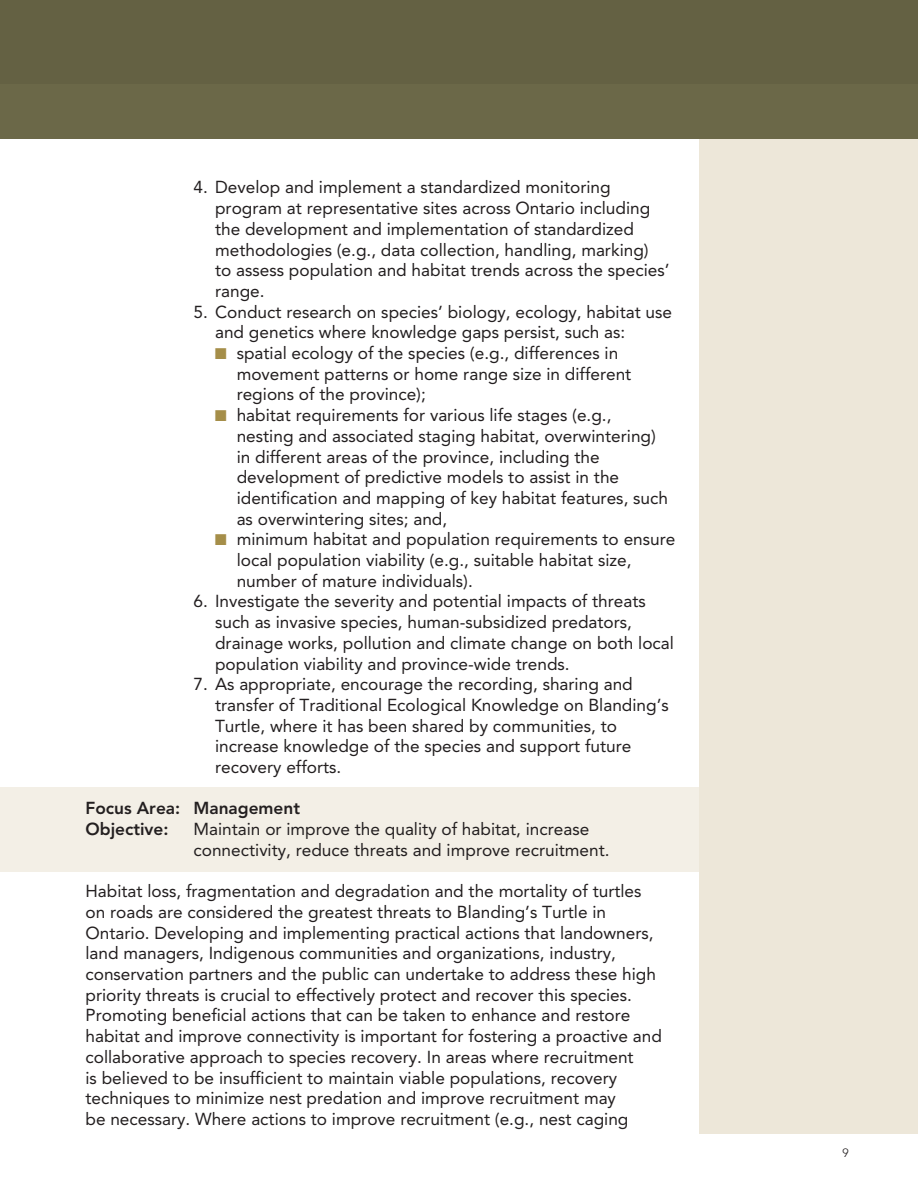
<style>
.page{position:relative;width:918px;height:1188px;background:#fff}
.page>*{position:absolute;margin:0;border:0;box-sizing:border-box;transform-origin:0 0}
.t1{font:17.25px/20.7px "Avenir LT Std";color:#231f20}
.t2{font:800 17.25px "Avenir LT Std";color:#231f20}
.t3{font:300 12px "Avenir LT Std";color:#231f20}
.s1{font-family:"Monotype Sorts";font-size:15px;color:#a58e49}
</style>
<div class="page">
<div style="left:0;top:787px;width:699px;height:85px;background:#f3efe6"></div>
<div style="left:699px;top:134px;width:219px;height:1000px;background:#ede7d9"></div>
<div style="left:0;top:0;width:918px;height:138px;background:#646143"></div>
<div style="left:1px;top:84px;width:917px;height:54px;background:#6d6a4a"></div>
<p class="t1" style="left:215px;top:177px;width:456px;text-indent:-22px">4. Develop and implement a standardized monitoring program at representative sites across Ontario including the development and implementation of standardized methodologies (e.g., data collection, handling, marking)<br>to assess population and habitat trends across the species’ range.</p>
<p class="t1" style="left:193px;top:301px;width:480px">5. Conduct research on species’ biology, ecology, habitat use</p>
<p class="t1" style="left:215px;top:322px;width:412px">and genetics where knowledge gaps persist, such as:</p>
<p class="t1" style="left:237px;top:343px;width:396px;text-indent:-22px"><span class="s1">N</span> spatial ecology of the species (e.g., differences in movement patterns or home range size in different regions of the province);</p>
<p class="t1" style="left:237px;top:405px;width:433px;text-indent:-22px"><span class="s1">N</span> habitat requirements for various life stages (e.g., nesting and associated staging habitat, overwintering) in different areas of the province, including the development of predictive models to assist in the identification and mapping of key habitat features, such as overwintering sites; and,</p>
<p class="t1" style="left:237px;top:529px;width:440px;text-indent:-22px"><span class="s1">N</span> minimum habitat and population requirements to ensure local population viability (e.g., suitable habitat size, number of mature individuals).</p>
<p class="t1" style="left:215px;top:591px;width:460px;text-indent:-22px">6. Investigate the severity and potential impacts of threats such as invasive species, human-subsidized predators, drainage works, pollution and climate change on both local population viability and province-wide trends.</p>
<p class="t1" style="left:215px;top:674px;width:455px;text-indent:-22px">7. As appropriate, encourage the recording, sharing and transfer of Traditional Ecological Knowledge on Blanding’s Turtle, where it has been shared by communities, to increase knowledge of the species and support future recovery efforts.</p>
<p class="t2" style="left:85px;top:798px;width:216px">Focus Area: Management</p>
<p class="t2" style="left:85px;top:819px;width:85px">Objective:</p>
<p class="t1" style="left:193px;top:819px;width:418px">Maintain or improve the quality of habitat, increase connectivity, reduce threats and improve recruitment.</p>
<p class="t1" style="left:85px;top:881px;width:578px">Habitat loss, fragmentation and degradation and the mortality of turtles on roads are considered the greatest threats to Blanding’s Turtle in Ontario. Developing and implementing practical actions that landowners, land managers, Indigenous communities and organizations, industry, conservation partners and the public can undertake to address these high priority threats is crucial to effectively protect and recover this species.<br>Promoting beneficial actions that can be taken to enhance and restore habitat and improve connectivity is important for fostering a proactive and collaborative approach to species recovery. In areas where recruitment<br>is believed to be insufficient to maintain viable populations, recovery techniques to minimize nest predation and improve recruitment may<br>be necessary. Where actions to improve recruitment (e.g., nest caging</p>
<p class="t3" style="left:842px;top:1146px;width:8px">9</p>
</div>
